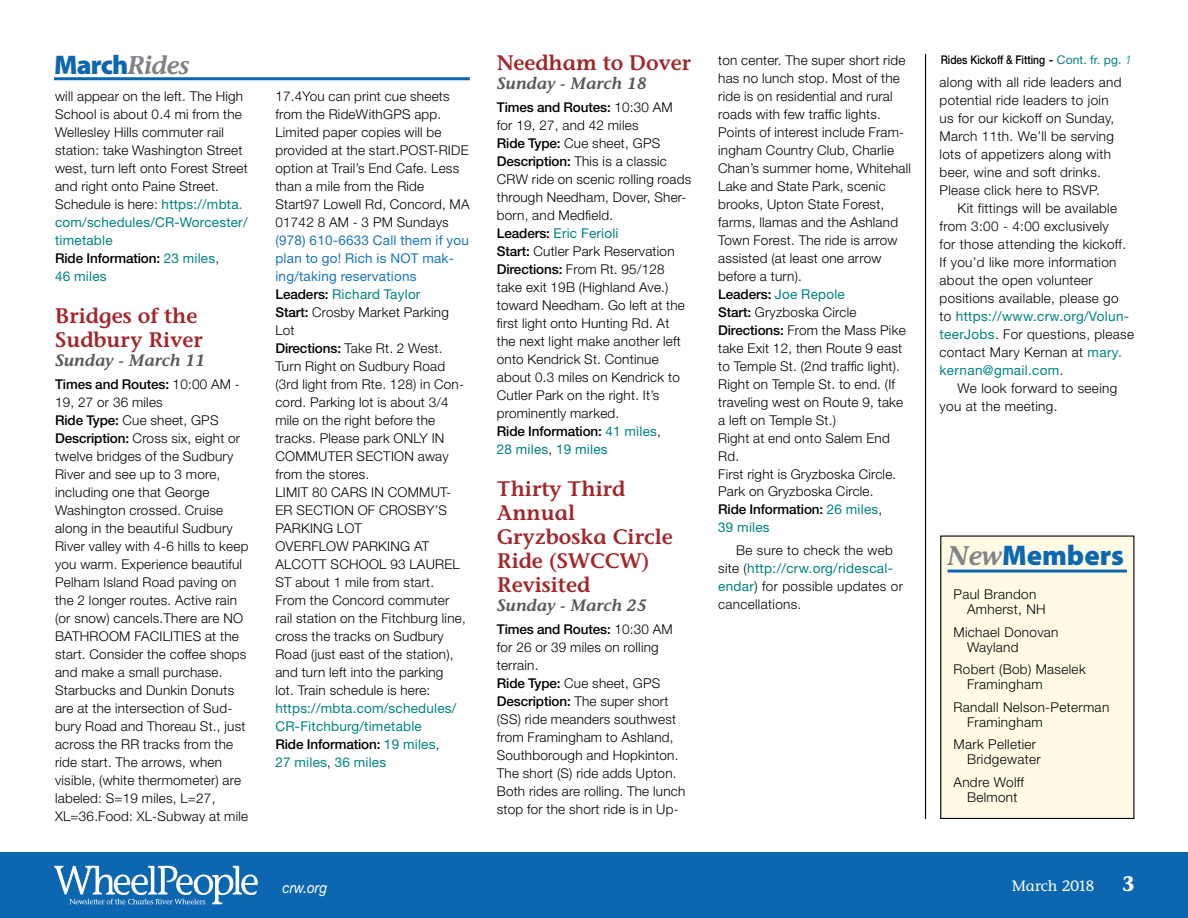
<style>
.page{position:relative;width:1188px;height:918px;background:#fff}
.page>*{position:absolute;margin:0;border:0;box-sizing:border-box;transform-origin:0 0}
.t1{font:900 28.5px "Myriad Pro";color:#0d67b0}
.t2{font:900 27px "Myriad Pro";letter-spacing:-.025em;color:#0d67b0}
.t3{font:600 21px/24px "Stone Informal";color:#a2272c}
.t4{font:700 21px "Stone Informal";color:#fff;scale:.9 1}
.t5{font:italic 600 16.5px "Stone Informal";color:#58595b}
.t6{font:15px "Stone Informal";color:#fff}
.t7{font:italic 15px "Helvetica Neue";color:#fff;scale:.9 1}
.t8{font:300 13.5px/18px "Helvetica Neue";letter-spacing:.015em;color:#000}
.t9{font:13.5px/18px "Helvetica Neue";letter-spacing:.015em;color:#008282}
.t10{font:500 12px "Helvetica Neue";color:#000;scale:.85 1}
.s1{font-family:"Stone Informal";font-weight:600;font-style:italic;font-size:25.5px;color:#808285}
.s2{font-weight:400;color:#008282}
.s3{font-weight:500}
.s4{font-weight:400;color:#1c75bc}
.s5{font-weight:500;color:#000}
.s6{font-weight:300;color:#000}
.s7{font-weight:300;font-style:italic;color:#008282}
.s8{font-family:"Stone Informal";font-weight:600;font-style:italic;font-size:27px;color:#828487}
.s9{font-size:15px}
</style>
<div class="page">
<div style="left:0;top:852px;width:1188px;height:66px;background:#0d67b0"></div>
<svg style="left:54px;top:866px;width:204px;height:38px"></svg>
<hr style="left:925px;top:54px;width:1px;height:765px;background:#000">
<hr style="left:54px;top:77px;width:416px;height:3px;background:#0d67b0">
<div style="left:941px;top:536px;width:193px;height:282px;background:#fffbe5"></div>
<div style="left:940px;top:536px;width:194px;height:283px;border:1px solid #000"></div>
<hr style="left:948px;top:570px;width:179px;height:3px;background:#0d67b0">
<h2 class="t2" style="left:54px;top:50px;width:137px">March<span class="s1">Rides</span></h2>
<p class="t8" style="left:55px;top:87px;width:194px">will appear on the left. The High<br>School is about 0.4 mi from the<br>Wellesley Hills commuter rail station: take Washington Street west, turn left onto Forest Street and right onto Paine Street.<br>Schedule is here: <span class="s2">https://mbta. com/schedules/CR-Worcester/ timetable<br></span><span class="s3">Ride Information:</span> <span class="s2">23 miles</span>,<br><span class="s2">46 miles</span></p>
<h3 class="t3" style="left:55px;top:303px;width:149px">Bridges of the<br>Sudbury River</h3>
<p class="t5" style="left:55px;top:351px;width:152px">Sunday - March 11</p>
<p class="t8" style="left:55px;top:375px;width:195px"><span class="s3">Times and Routes:</span> 10:00 AM -<br>19, 27 or 36 miles<br><span class="s3">Ride Type:</span> Cue sheet, GPS<br><span class="s3">Description:</span> Cross six, eight or twelve bridges of the Sudbury<br>River and see up to 3 more, including one that George<br>Washington crossed. Cruise along in the beautiful Sudbury<br>River valley with 4-6 hills to keep you warm. Experience beautiful<br>Pelham Island Road paving on the 2 longer routes. Active rain (or snow) cancels.There are NO<br>BATHROOM FACILITIES at the start. Consider the coffee shops and make a small purchase.<br>Starbucks and Dunkin Donuts are at the intersection of Sud&shy;bury Road and Thoreau St., just across the RR tracks from the ride start. The arrows, when visible, (white thermometer) are labeled: S=19 miles, L=27,<br>XL=36.Food: XL-Subway at mile</p>
<p class="t8" style="left:275px;top:87px;width:196px">17.4You can print cue sheets from the RideWithGPS app.<br>Limited paper copies will be provided at the start.POST-RIDE option at Trail’s End Cafe. Less than a mile from the Ride<br>Start97 Lowell Rd, Concord, MA<br>01742 8 AM - 3 PM Sundays</p>
<p class="t8" style="left:275px;top:231px;width:195px"><span class="s4">(978) 610-6633 Call them if you plan to go! Rich is NOT mak&shy;ing/taking reservations<br></span><span class="s3">Leaders:</span> <span class="s2">Richard Taylor<br></span><span class="s3">Start:</span> Crosby Market Parking<br>Lot<br><span class="s3">Directions:</span> Take Rt. 2 West.<br>Turn Right on Sudbury Road (3rd light from Rte. 128) in Con&shy;cord. Parking lot is about 3/4 mile on the right before the tracks. Please park ONLY IN<br>COMMUTER SECTION away from the stores.<br>LIMIT 80 CARS IN COMMUT-<br>ER SECTION OF CROSBY’S<br>PARKING LOT<br>OVERFLOW PARKING AT<br>ALCOTT SCHOOL 93 LAUREL<br>ST about 1 mile from start.<br>From the Concord commuter rail station on the Fitchburg line, cross the tracks on Sudbury<br>Road (just east of the station), and turn left into the parking<br>lot. Train schedule is here:</p>
<p class="t9" style="left:275px;top:699px;width:183px">https://mbta.com/schedules/<br>CR-Fitchburg/timetable<br><span class="s5">Ride Information:</span> 19 miles<span class="s6">,<br></span>27 miles<span class="s6">,</span> 36 miles</p>
<h3 class="t3" style="left:497px;top:50px;width:196px">Needham to Dover</h3>
<p class="t5" style="left:497px;top:74px;width:152px">Sunday - March 18</p>
<p class="t8" style="left:497px;top:98px;width:196px"><span class="s3">Times and Routes:</span> 10:30 AM for 19, 27, and 42 miles<br><span class="s3">Ride Type:</span> Cue sheet, GPS<br><span class="s3">Description:</span> This is a classic<br>CRW ride on scenic rolling roads through Needham, Dover, Sher&shy;born, and Medfield.<br><span class="s3">Leaders:</span> <span class="s2">Eric Ferioli<br></span><span class="s3">Start:</span> Cutler Park Reservation<br><span class="s3">Directions:</span> From Rt. 95/128 take exit 19B (Highland Ave.) toward Needham. Go left at the first light onto Hunting Rd. At the next light make another left onto Kendrick St. Continue about 0.3 miles on Kendrick to<br>Cutler Park on the right. It’s prominently marked.<br><span class="s3">Ride Information:</span> <span class="s2">41 miles</span>,<br><span class="s2">28 miles</span>, <span class="s2">19 miles</span></p>
<h3 class="t3" style="left:497px;top:476px;width:178px">Thirty Third<br>Annual<br>Gryzboska Circle<br>Ride (SWCCW)<br>Revisited</h3>
<p class="t5" style="left:497px;top:596px;width:152px">Sunday - March 25</p>
<p class="t8" style="left:497px;top:620px;width:190px"><span class="s3">Times and Routes:</span> 10:30 AM for 26 or 39 miles on rolling terrain.<br><span class="s3">Ride Type:</span> Cue sheet, GPS<br><span class="s3">Description:</span> The super short (SS) ride meanders southwest from Framingham to Ashland,<br>Southborough and Hopkinton.<br>The short (S) ride adds Upton.<br>Both rides are rolling. The lunch stop for the short ride is in Up-</p>
<p class="t8" style="left:718px;top:51px;width:194px">ton center. The super short ride has no lunch stop. Most of the ride is on residential and rural roads with few traffic lights.<br>Points of interest include Fram&shy;ingham Country Club, Charlie<br>Chan’s summer home, Whitehall<br>Lake and State Park, scenic brooks, Upton State Forest, farms, llamas and the Ashland<br>Town Forest. The ride is arrow assisted (at least one arrow before a turn).<br><span class="s3">Leaders:</span> <span class="s2">Joe Repole<br></span><span class="s3">Start:</span> Gryzboska Circle<br><span class="s3">Directions:</span> From the Mass Pike take Exit 12, then Route 9 east to Temple St. (2nd traffic light).<br>Right on Temple St. to end. (If traveling west on Route 9, take a left on Temple St.)<br>Right at end onto Salem End<br>Rd.<br>First right is Gryzboska Circle.<br>Park on Gryzboska Circle.<br><span class="s3">Ride Information:</span> <span class="s2">26 miles</span>,<br><span class="s2">39 miles</span></p>
<p class="t8" style="left:718px;top:541px;width:186px;text-indent:18px">Be sure to check the web site (<span class="s2">http://crw.org/ridescal&shy;endar</span>) for possible updates or cancellations.</p>
<p class="t10" style="left:941px;top:52px;width:226px">Rides Kickoff &amp; Fitting - <span class="s2">Cont. fr. pg.</span> <span class="s7">1</span></p>
<p class="t8" style="left:940px;top:73px;width:183px">along with all ride leaders and potential ride leaders to join us for our kickoff on Sunday,<br>March 11th. We’ll be serving lots of appetizers along with beer, wine and soft drinks.<br>Please click here to RSVP.</p>
<p class="t8" style="left:940px;top:199px;width:196px;text-indent:18px">Kit fittings will be available from 3:00 - 4:00 exclusively<br>for those attending the kickoff.<br>If you’d like more information about the open volunteer positions available, please go<br>to <span class="s2">https://www.crw.org/Volun&shy;teerJobs</span>. For questions, please contact Mary Kernan at <span class="s2">mary. kernan@gmail.com</span>.</p>
<p class="t8" style="left:940px;top:379px;width:179px;text-indent:18px">We look forward to seeing you at the meeting.</p>
<h1 class="t1" style="left:948px;top:539px;width:178px"><span class="s8">New</span>Members</h1>
<p class="t8" style="left:967px;top:587px;width:80px;line-height:15px;text-indent:-14px">Paul Brandon<br>Amherst, NH</p>
<p class="t8" style="left:967px;top:624px;width:93px;line-height:15px;text-indent:-14px">Michael Donovan<br>Wayland</p>
<p class="t8" style="left:967px;top:662px;width:120px;line-height:15px;text-indent:-14px">Robert (Bob) Maselek<br>Framingham</p>
<p class="t8" style="left:967px;top:699px;width:144px;line-height:15px;text-indent:-14px">Randall Nelson-Peterman<br>Framingham</p>
<p class="t8" style="left:967px;top:737px;width:75px;line-height:15px;text-indent:-14px">Mark Pelletier<br>Bridgewater</p>
<p class="t8" style="left:954px;top:774px;width:72px;line-height:15px;text-align:center">Andre Wolff<br>Belmont</p>
<p class="t7" style="left:282px;top:878px;width:51px">crw.org</p>
<p class="t6" style="left:1012px;top:877px;width:84px">March 2018</p>
<h3 class="t4" style="left:1123px;top:870px;width:15px">3<span class="s9">3</span></h3>
</div>
